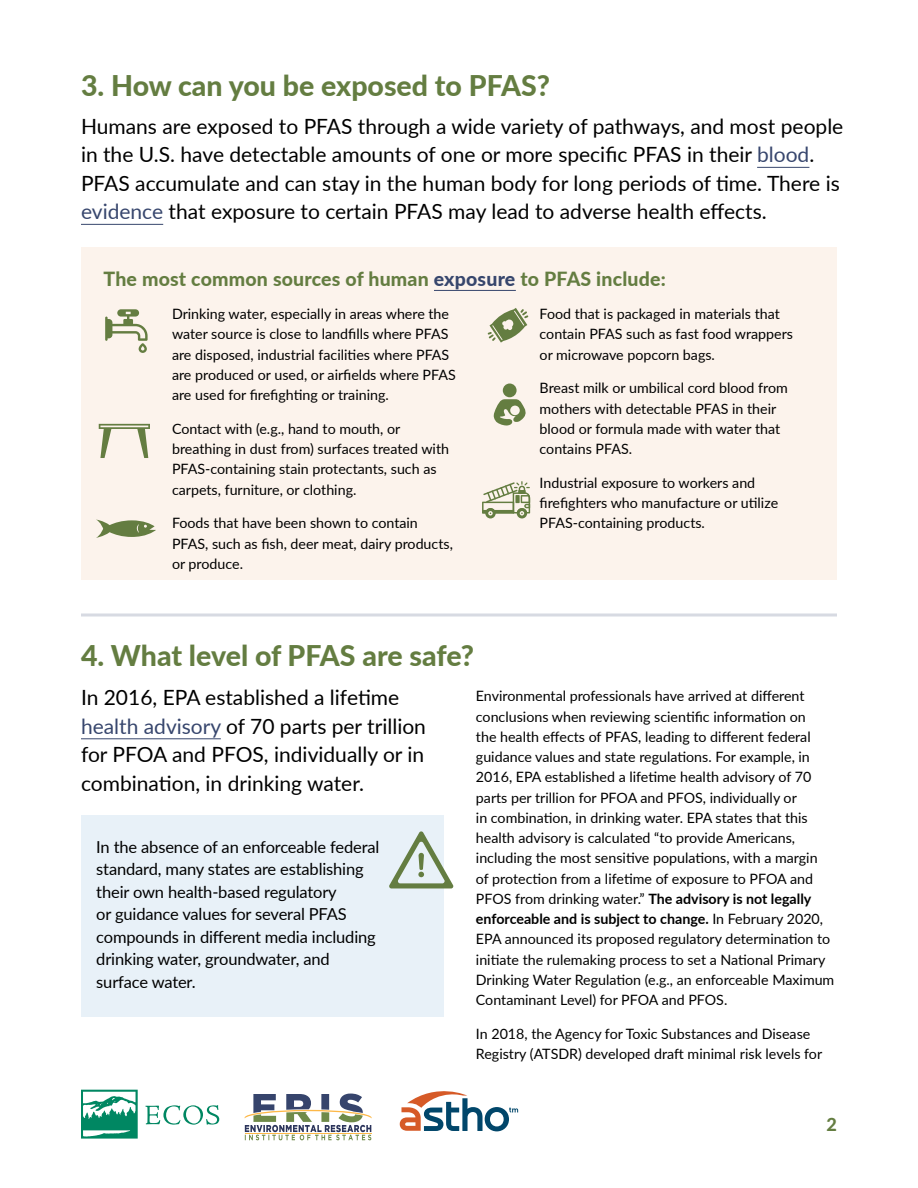
<style>
.page{position:relative;width:918px;height:1188px;background:#fff}
.page>*{position:absolute;margin:0;border:0;box-sizing:border-box;transform-origin:0 0}
.t1{font:800 28.5px "Lato";color:#647d41}
.t2{font:21px/28.5px "Lato";color:#000}
.t3{font:800 19.5px "Lato";letter-spacing:.01em;color:#647d41}
.t4{font:800 18px "Lato";color:#647d41}
.t5{font:16.5px/22.5px "Lato";letter-spacing:-.01em;color:#000}
.t6{font:14.25px/20.2px "Lato";color:#000}
.s1{color:#37466d}
.s2{font-weight:700}
</style>
<div class="page">
<svg style="left:245px;top:1094px;width:127px;height:46px"></svg>
<hr style="left:245px;top:1133px;width:126px;height:1px;background:#fdb848">
<svg style="left:400px;top:1091px;width:118px;height:40px"></svg>
<svg style="left:81px;top:1090px;width:57px;height:49px"></svg>
<svg style="left:145px;top:1105px;width:74px;height:20px"></svg>
<div style="left:81px;top:247px;width:756px;height:333px;background:#fcf3ec"></div>
<hr style="left:434px;top:290px;width:82px;height:1px;background:#37466d">
<hr style="left:757px;top:167px;width:52px;height:1px;background:#37466d">
<hr style="left:81px;top:224px;width:82px;height:1px;background:#37466d">
<svg style="left:96px;top:520px;width:60px;height:18px"></svg>
<svg style="left:488px;top:308px;width:40px;height:35px"></svg>
<hr style="left:81px;top:614px;width:756px;height:2px;background:#d7dae2">
<hr style="left:81px;top:738px;width:140px;height:1px;background:#37466d">
<svg style="left:99px;top:424px;width:51px;height:34px"></svg>
<div style="left:503px;top:384px;width:14px;height:13px;background:#647d41;border-radius:50%"></div>
<svg style="left:494px;top:399px;width:32px;height:27px"></svg>
<svg style="left:482px;top:481px;width:48px;height:37px"></svg>
<svg style="left:105px;top:309px;width:43px;height:44px"></svg>
<div style="left:81px;top:815px;width:363px;height:201px;background:#e8f1f8"></div>
<svg style="left:389px;top:831px;width:65px;height:57px"></svg>
<h1 class="t1" style="left:81px;top:65px;width:471px">3. How can you be exposed to PFAS?</h1>
<p class="t2" style="left:81px;top:111px;width:764px">Humans are exposed to PFAS through a wide variety of pathways, and most people in the U.S. have detectable amounts of one or more specific PFAS in their <span class="s1">blood</span>.<br>PFAS accumulate and can stay in the human body for long periods of time. There is <span class="s1">evidence</span> that exposure to certain PFAS may lead to adverse health effects.</p>
<h3 class="t3" style="left:104px;top:264px;width:564px">The most common sources of human <span class="s1">exposure</span> to PFAS include:</h3>
<p class="t6" style="left:172px;top:303px;width:285px">Drinking water, especially in areas where the water source is close to landfills where PFAS are disposed, industrial facilities where PFAS are produced or used, or airfields where PFAS are used for firefighting or training.</p>
<p class="t6" style="left:172px;top:418px;width:279px">Contact with (e.g., hand to mouth, or breathing in dust from) surfaces treated with PFAS-containing stain protectants, such as carpets, furniture, or clothing.</p>
<p class="t6" style="left:172px;top:512px;width:282px">Foods that have been shown to contain<br>PFAS, such as fish, deer meat, dairy products, or produce.</p>
<p class="t6" style="left:540px;top:303px;width:255px">Food that is packaged in materials that contain PFAS such as fast food wrappers or microwave popcorn bags.</p>
<p class="t6" style="left:540px;top:377px;width:250px">Breast milk or umbilical cord blood from mothers with detectable PFAS in their blood or formula made with water that contains PFAS.</p>
<p class="t6" style="left:540px;top:472px;width:240px">Industrial exposure to workers and firefighters who manufacture or utilize<br>PFAS-containing products.</p>
<h1 class="t1" style="left:81px;top:635px;width:395px">4. What level of PFAS are safe?</h1>
<h2 class="t2" style="left:81px;top:683px;width:347px">In 2016, EPA established a lifetime <span class="s1">health advisory</span> of 70 parts per trillion for PFOA and PFOS, individually or in combination, in drinking water.</h2>
<p class="t6" style="left:476px;top:686px;width:360px">Environmental professionals have arrived at different conclusions when reviewing scientific information on<br>the health effects of PFAS, leading to different federal guidance values and state regulations. For example, in 2016, EPA established a lifetime health advisory of 70 parts per trillion for PFOA and PFOS, individually or<br>in combination, in drinking water. EPA states that this health advisory is calculated “to provide Americans, including the most sensitive populations, with a margin<br>of protection from a lifetime of exposure to PFOA and PFOS from drinking water.” <span class="s2">The advisory is not legally enforceable and is subject to change.</span> In February 2020, EPA announced its proposed regulatory determination to initiate the rulemaking process to set a National Primary Drinking Water Regulation (e.g., an enforceable Maximum Contaminant Level) for PFOA and PFOS.</p>
<p class="t6" style="left:476px;top:1023px;width:348px">In 2018, the Agency for Toxic Substances and Disease<br>Registry (ATSDR) developed draft minimal risk levels for</p>
<p class="t5" style="left:96px;top:835px;width:285px">In the absence of an enforceable federal standard, many states are establishing their own health-based regulatory<br>or guidance values for several PFAS compounds in different media including drinking water, groundwater, and surface water.</p>
<p class="t4" style="left:827px;top:1111px;width:12px">2</p>
</div>
